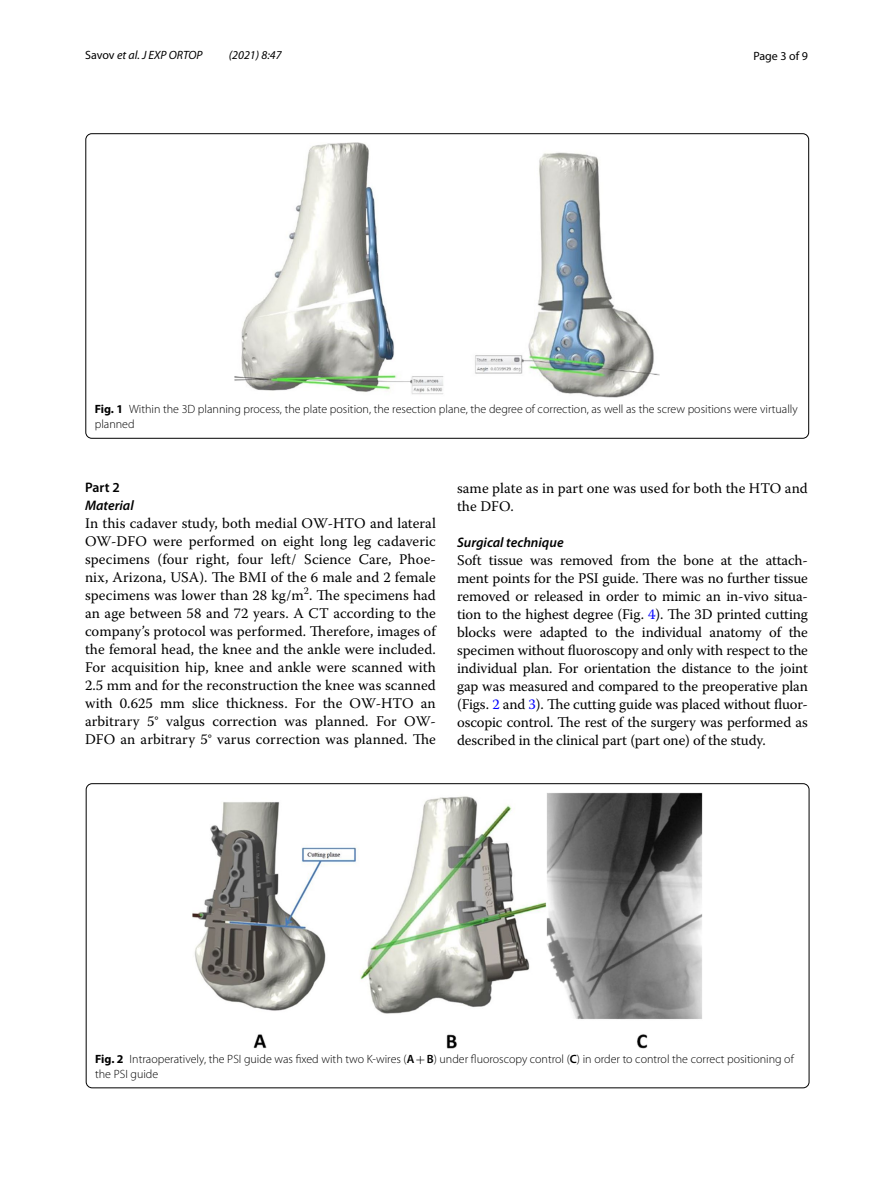
<style>
.page{position:relative;width:893px;height:1187px;background:#fff}
.page>*{position:absolute;margin:0;border:0;box-sizing:border-box;transform-origin:0 0}
.t1{font:14.7px/18px "Warnock Pro";letter-spacing:.005em;color:#000;text-align:justify}
.t2{font:italic 600 13.8px "Myriad Pro";color:#000}
.t3{font:600 13.8px "Myriad Pro";color:#000}
.t4{font:300 12px/15px "Myriad Pro";color:#000}
.t5{font:italic 12px "Myriad Pro";color:#000}
.t6{font:12px "Myriad Pro";color:#000}
.s1{font-style:normal}
.s2{font-weight:700}
.s3{color:#00f}
.s4{font-weight:600}
.s5{font-family:"MTSY";font-weight:400}
</style>
<div class="page">
<img style="left:235px;top:143px;width:425px;height:255px">
<img style="left:192px;top:792px;width:511px;height:256px">
<p class="t5" style="left:85px;top:48px;width:119px"><span class="s1">Savov</span> et al. J EXP ORTOP</p>
<p class="t5" style="left:229px;top:48px;width:54px">(2021) 8:47</p>
<p class="t6" style="left:753px;top:48px;width:56px">Page 3 of 9</p>
<p class="t4" style="left:95px;top:401px;width:704px"><span class="s2">Fig. 1</span> Within the 3D planning process, the plate position, the resection plane, the degree of correction, as well as the screw positions were virtually planned</p>
<p class="t3" style="left:85px;top:478px;width:36px">Part 2</p>
<p class="t2" style="left:85px;top:496px;width:50px">Material</p>
<p class="t1" style="left:85px;top:514px;width:352px">In this cadaver study, both medial OW-HTO and lateral OW-DFO were performed on eight long leg cadaveric specimens (four right, four left/ Science Care, Phoe&shy;nix, Arizona, USA). The BMI of the 6 male and 2 female specimens was lower than 28 kg/m<sup>2</sup>. The specimens had an age between 58 and 72 years. A CT according to the company’s protocol was performed. Therefore, images of the femoral head, the knee and the ankle were included.<br>For acquisition hip, knee and ankle were scanned with 2.5 mm and for the reconstruction the knee was scanned with 0.625 mm slice thickness. For the OW-HTO an arbitrary 5° valgus correction was planned. For OW-DFO an arbitrary 5° varus correction was planned. The</p>
<p class="t1" style="left:457px;top:478px;width:352px">same plate as in part one was used for both the HTO and the DFO.</p>
<p class="t2" style="left:457px;top:533px;width:108px">Surgical technique</p>
<p class="t1" style="left:457px;top:550px;width:352px">Soft tissue was removed from the bone at the attach&shy;ment points for the PSI guide. There was no further tissue removed or released in order to mimic an in-vivo situa&shy;tion to the highest degree (Fig. <span class="s3">4</span>). The 3D printed cutting blocks were adapted to the individual anatomy of the specimen without fluoroscopy and only with respect to the individual plan. For orientation the distance to the joint gap was measured and compared to the preoperative plan (Figs. <span class="s3">2</span> and <span class="s3">3</span>). The cutting guide was placed without fluor&shy;oscopic control. The rest of the surgery was performed as described in the clinical part (part one) of the study.</p>
<p class="t4" style="left:95px;top:1051px;width:700px"><span class="s2">Fig. 2</span> Intraoperatively, the PSI guide was fixed with two K-wires (<span class="s4">A</span><span class="s5">+</span><span class="s4">B</span>) under fluoroscopy control (<span class="s4">C</span>) in order to control the correct positioning of the PSI guide</p>
</div>
